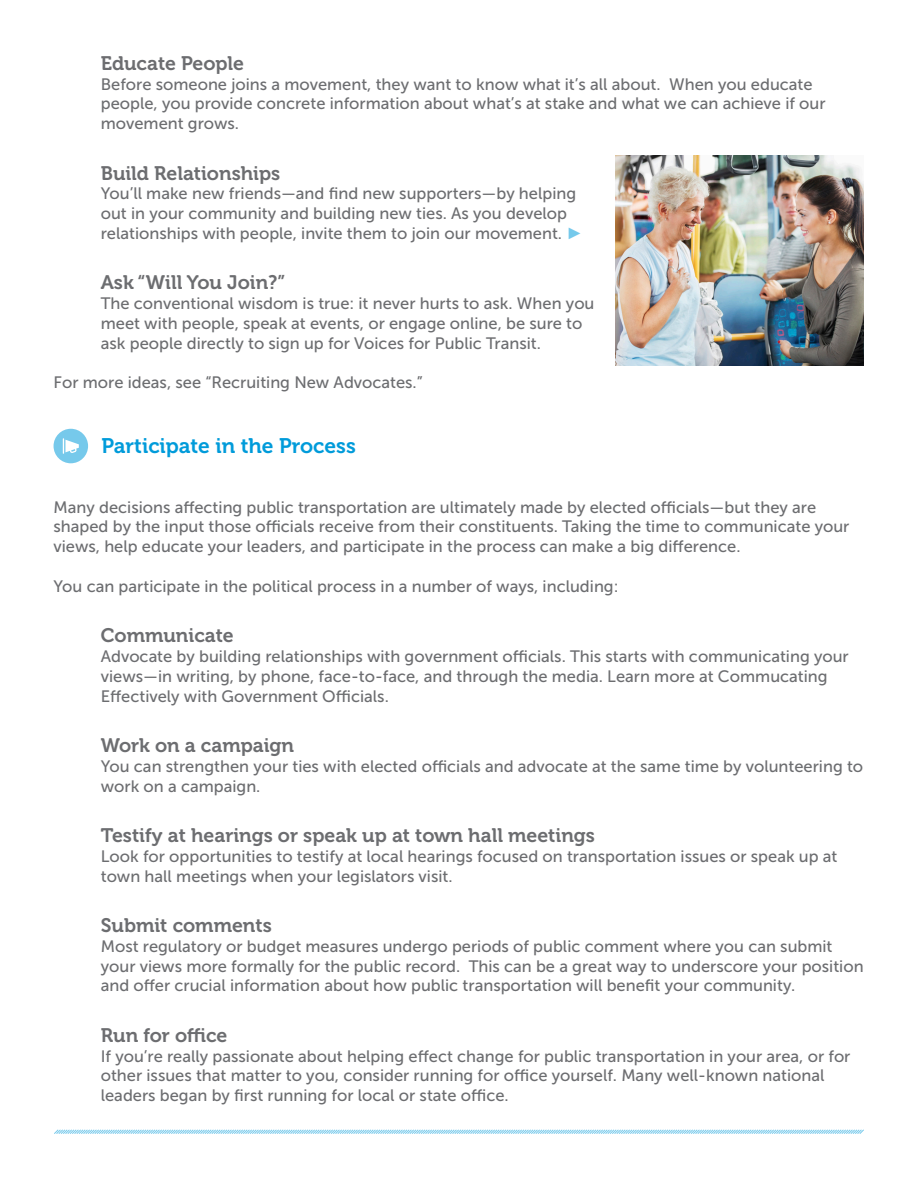
<style>
.page{position:relative;width:918px;height:1188px;background:#fff}
.page>*{position:absolute;margin:0;border:0;box-sizing:border-box;transform-origin:0 0}
.t1{font:21px "Museo 700";color:#009bda}
.t2{font:19.5px "Museo 700";color:#6c6d70}
.t3{font:16.5px/19.8px "Museo Sans 500";color:#6c6d70}
.s1{font-family:"Arial";color:#75c9eb}
</style>
<div class="page">
<svg style="left:54px;top:1129px;width:810px;height:5px"></svg>
<img style="left:616px;top:156px;width:248px;height:210px">
<div style="left:54px;top:429px;width:34px;height:34px;background:#76c9eb;border-radius:50%"></div>
<svg style="left:63px;top:438px;width:16px;height:16px"></svg>
<p class="t2" style="left:101px;top:52px;width:145px">Educate People</p>
<p class="t3" style="left:101px;top:74px;width:726px">Before someone joins a movement, they want to know what it’s all about. When you educate people, you provide concrete information about what’s at stake and what we can achieve if our movement grows.</p>
<p class="t2" style="left:101px;top:162px;width:181px">Build Relationships</p>
<p class="t3" style="left:101px;top:184px;width:483px">You’ll make new friends—and find new supporters—by helping out in your community and building new ties. As you develop relationships with people, invite them to join our movement. <span class="s1">►</span></p>
<p class="t2" style="left:101px;top:272px;width:186px">Ask “Will You Join?”</p>
<p class="t3" style="left:101px;top:294px;width:495px">The conventional wisdom is true: it never hurts to ask. When you meet with people, speak at events, or engage online, be sure to ask people directly to sign up for Voices for Public Transit.</p>
<p class="t3" style="left:54px;top:373px;width:371px">For more ideas, see “Recruiting New Advocates.”</p>
<p class="t1" style="left:102px;top:434px;width:256px">Participate in the Process</p>
<p class="t3" style="left:54px;top:497px;width:797px">Many decisions affecting public transportation are ultimately made by elected officials—but they are shaped by the input those officials receive from their constituents. Taking the time to communicate your views, help educate your leaders, and participate in the process can make a big difference.</p>
<p class="t3" style="left:54px;top:576px;width:567px">You can participate in the political process in a number of ways, including:</p>
<p class="t2" style="left:101px;top:625px;width:134px">Communicate</p>
<p class="t3" style="left:101px;top:646px;width:750px">Advocate by building relationships with government officials. This starts with communicating your views—in writing, by phone, face-to-face, and through the media. Learn more at Commucating<br>Effectively with Government Officials.</p>
<p class="t2" style="left:101px;top:734px;width:195px">Work on a campaign</p>
<p class="t3" style="left:101px;top:756px;width:764px">You can strengthen your ties with elected officials and advocate at the same time by volunteering to work on a campaign.</p>
<p class="t2" style="left:101px;top:824px;width:496px">Testify at hearings or speak up at town hall meetings</p>
<p class="t3" style="left:101px;top:846px;width:738px">Look for opportunities to testify at local hearings focused on transportation issues or speak up at town hall meetings when your legislators visit.</p>
<p class="t2" style="left:101px;top:914px;width:173px">Submit comments</p>
<p class="t3" style="left:101px;top:936px;width:764px">Most regulatory or budget measures undergo periods of public comment where you can submit your views more formally for the public record. This can be a great way to underscore your position and offer crucial information about how public transportation will benefit your community.</p>
<p class="t2" style="left:101px;top:1024px;width:128px">Run for office</p>
<p class="t3" style="left:101px;top:1046px;width:751px">If you’re really passionate about helping effect change for public transportation in your area, or for other issues that matter to you, consider running for office yourself. Many well-known national leaders began by first running for local or state office.</p>
</div>
